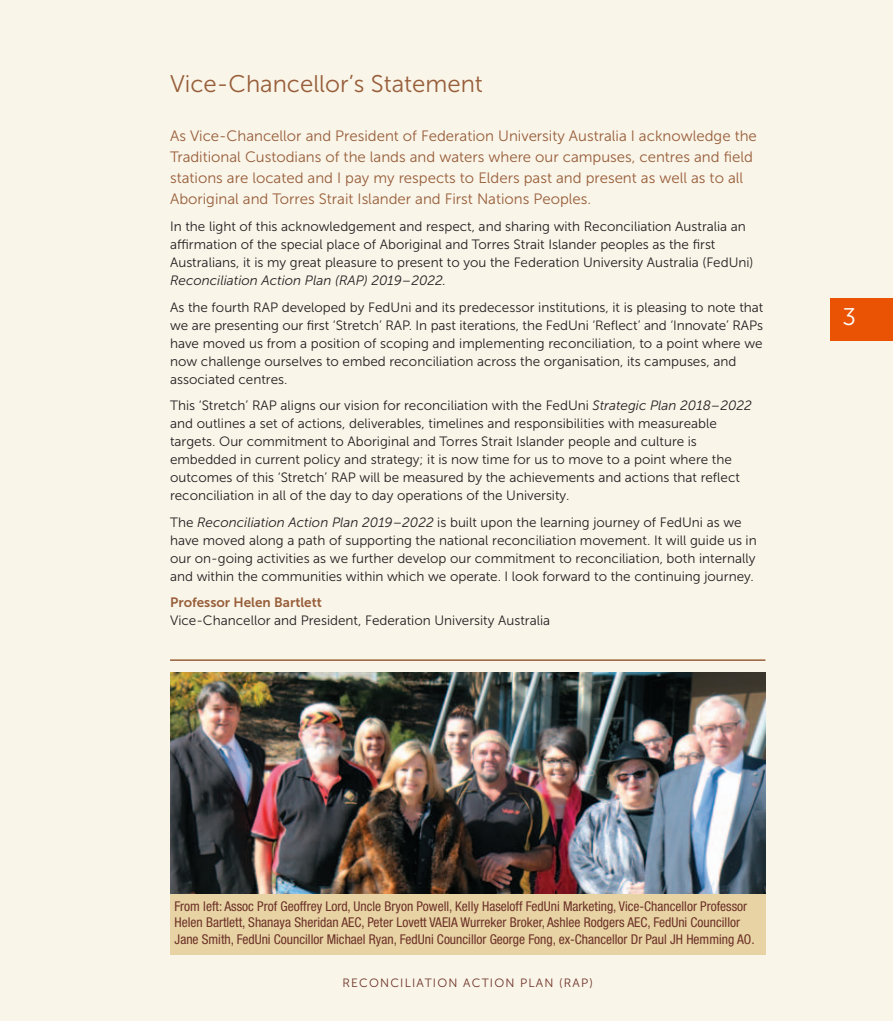
<style>
.page{position:relative;width:893px;height:1021px;background:#fff}
.page>*{position:absolute;margin:0;border:0;box-sizing:border-box;transform-origin:0 0}
.t1{font:24px "Museo Sans 300";color:#975e3a}
.t2{font:24px "Museo Sans 300";color:#fff}
.t3{font:15px/21px "Museo Sans 300";color:#975e3a}
.t4{font:13.5px/18px "Museo Sans 300";color:#231f20}
.t5{font:condensed 13.5px/16.5px "Helvetica Neue LT";color:#6c3227}
.t6{font:italic 13.5px "Museo Sans 300";color:#231f20}
.t7{font:13.5px "Museo Sans 700";color:#975e3a}
.t8{font:12px "Museo Sans 300";letter-spacing:.1em;color:#6c3227}
.s1{font-style:italic}
</style>
<div class="page">
<div style="left:0;top:0;width:893px;height:1020px;background:#faf5e9"></div>
<div style="left:830px;top:298px;width:63px;height:42px;background:#ea5303"></div>
<img style="left:170px;top:672px;width:595px;height:221px">
<div style="left:170px;top:893px;width:595px;height:61px;background:#e8d3a5"></div>
<hr style="left:170px;top:659px;width:595px;height:2px;background:#975e3a">
<h1 class="t1" style="left:170px;top:75px;width:314px">Vice-Chancellor’s Statement</h1>
<p class="t3" style="left:170px;top:127px;width:588px">As Vice-Chancellor and President of Federation University Australia I acknowledge the Traditional Custodians of the lands and waters where our campuses, centres and field stations are located and I pay my respects to Elders past and present as well as to all Aboriginal and Torres Strait Islander and First Nations Peoples.</p>
<p class="t4" style="left:170px;top:218px;width:585px">In the light of this acknowledgement and respect, and sharing with Reconciliation Australia an affirmation of the special place of Aboriginal and Torres Strait Islander peoples as the first<br>Australians, it is my great pleasure to present to you the Federation University Australia (FedUni)</p>
<p class="t6" style="left:170px;top:275px;width:278px">Reconciliation Action Plan (RAP) 2019–2022.</p>
<p class="t4" style="left:170px;top:299px;width:595px">As the fourth RAP developed by FedUni and its predecessor institutions, it is pleasing to note that we are presenting our first ‘Stretch’ RAP. In past iterations, the FedUni ‘Reflect’ and ‘Innovate’ RAPs have moved us from a position of scoping and implementing reconciliation, to a point where we now challenge ourselves to embed reconciliation across the organisation, its campuses, and associated centres.</p>
<p class="t4" style="left:170px;top:398px;width:583px">This ‘Stretch’ RAP aligns our vision for reconciliation with the FedUni <span class="s1">Strategic Plan 2018–2022 </span>and outlines a set of actions, deliverables, timelines and responsibilities with measureable targets. Our commitment to Aboriginal and Torres Strait Islander people and culture is embedded in current policy and strategy; it is now time for us to move to a point where the outcomes of this ‘Stretch’ RAP will be measured by the achievements and actions that reflect reconciliation in all of the day to day operations of the University.</p>
<p class="t4" style="left:170px;top:514px;width:588px">The <span class="s1">Reconciliation Action Plan 2019–2022</span> is built upon the learning journey of FedUni as we have moved along a path of supporting the national reconciliation movement. It will guide us in our on-going activities as we further develop our commitment to reconciliation, both internally and within the communities within which we operate. I look forward to the continuing journey.</p>
<p class="t7" style="left:170px;top:597px;width:153px">Professor Helen Bartlett</p>
<p class="t4" style="left:170px;top:613px;width:382px">Vice-Chancellor and President, Federation University Australia</p>
<h1 class="t2" style="left:842px;top:308px;width:15px">3</h1>
<p class="t5" style="left:175px;top:898px;width:581px">From left: Assoc Prof Geoffrey Lord, Uncle Bryon Powell, Kelly Haseloff FedUni Marketing, Vice-Chancellor Professor<br>Helen Bartlett, Shanaya Sheridan AEC, Peter Lovett VAEIA Wurreker Broker, Ashlee Rodgers AEC, FedUni Councillor<br>Jane Smith, FedUni Councillor Michael Ryan, FedUni Councillor George Fong, ex-Chancellor Dr Paul JH Hemming AO.</p>
<p class="t8" style="left:342px;top:978px;width:252px">RECONCILIATION ACTION PLAN (RAP)</p>
</div>
